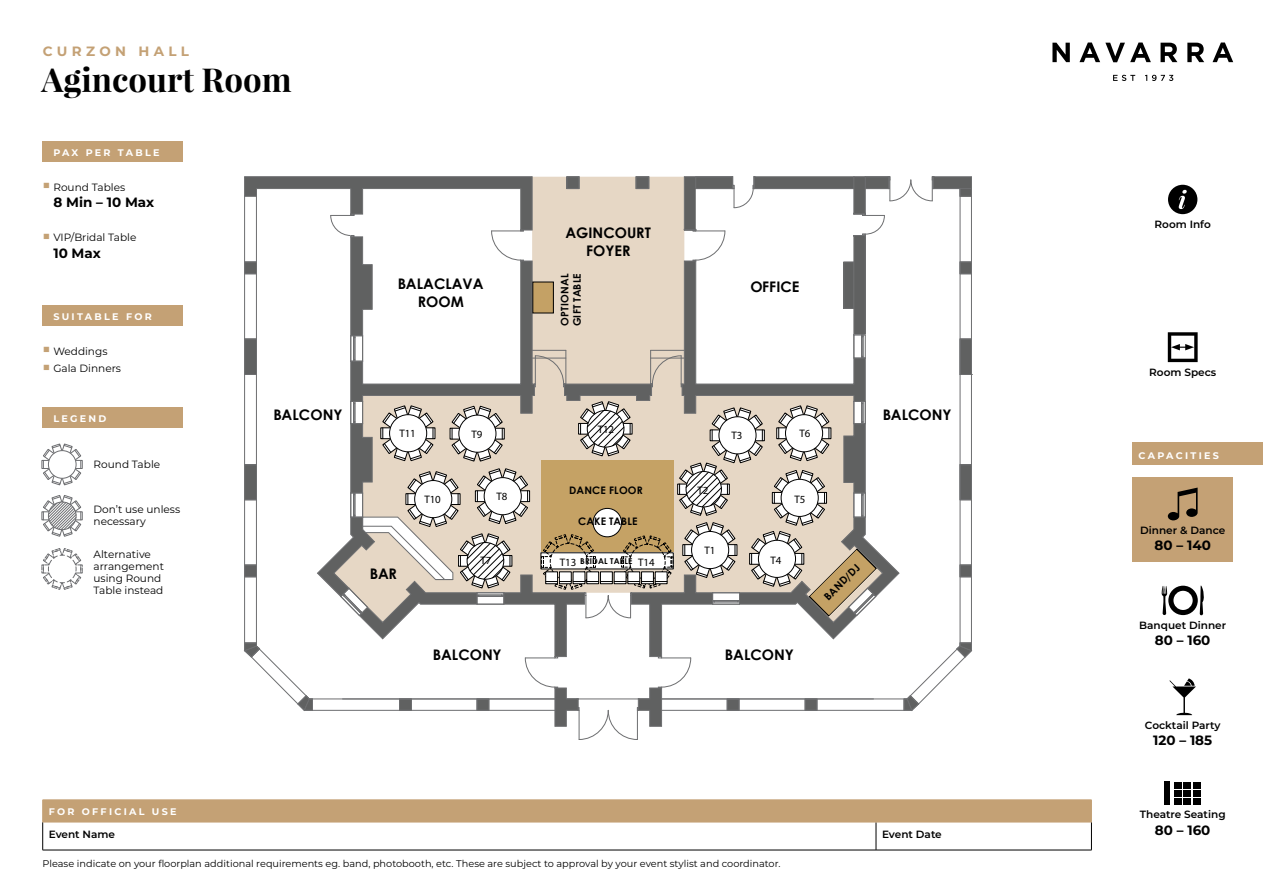
<style>
.page{position:relative;width:1263px;height:893px;background:#fff}
.page>*{position:absolute;margin:0;border:0;box-sizing:border-box;transform-origin:0 0}
.t1{font:700 33px "Playfair Display";color:#000}
.t2{font:700 14.55px/17.5px "Century Gothic";color:#000;text-align:center}
.t3{font:700 13.5px "Montserrat";color:#000}
.t4{font:700 13.5px "Montserrat";letter-spacing:.32em;color:#c4a175}
.t5{font:10.95px "Myriad Pro";color:#000}
.t6{font:10.5px/12px "Montserrat";color:#000}
.t7{font:600 10.5px "Montserrat";color:#000}
.t8{font:700 10.35px/12.5px "Century Gothic";letter-spacing:.015em;color:#000}
.t9{font:9.75px "Montserrat";color:#000}
.t10{font:700 9.6px "Montserrat";letter-spacing:.24em;color:#fff}
.t11{font:700 8.1px "Century Gothic";letter-spacing:.015em;color:#000}
.s1{font-size:13.5px;color:#c4a175}
</style>
<div class="page">
<div style="left:1132px;top:477px;width:101px;height:84px;background:#c4a175"></div>
<svg style="left:1113px;top:75px;width:22px;height:6px"></svg>
<svg style="left:1145px;top:75px;width:28px;height:6px"></svg>
<svg style="left:1052px;top:43px;width:18px;height:19px"></svg>
<svg style="left:1079px;top:43px;width:72px;height:19px"></svg>
<svg style="left:1160px;top:43px;width:17px;height:19px"></svg>
<svg style="left:1187px;top:43px;width:17px;height:19px"></svg>
<svg style="left:1212px;top:43px;width:21px;height:19px"></svg>
<div style="left:1164px;top:782px;width:6px;height:23px;background:#000"></div>
<svg style="left:1174px;top:782px;width:27px;height:23px"></svg>
<svg style="left:1169px;top:678px;width:27px;height:37px"></svg>
<svg style="left:1168px;top:488px;width:29px;height:32px"></svg>
<svg style="left:1161px;top:585px;width:43px;height:30px"></svg>
<svg style="left:1168px;top:332px;width:29px;height:30px"></svg>
<svg style="left:1168px;top:185px;width:29px;height:29px"></svg>
<div style="left:1132px;top:443px;width:131px;height:22px;background:#c4a175"></div>
<hr style="left:43px;top:850px;width:833px;height:1px;background:#000">
<hr style="left:876px;top:850px;width:216px;height:1px;background:#000">
<svg style="left:42px;top:800px;width:1050px;height:50px"></svg>
<hr style="left:43px;top:822px;width:833px;height:1px;background:#c4a175">
<hr style="left:876px;top:822px;width:216px;height:1px;background:#c4a175">
<div style="left:43px;top:305px;width:140px;height:21px;background:#c4a175"></div>
<div style="left:43px;top:141px;width:140px;height:21px;background:#c4a175"></div>
<svg style="left:244px;top:176px;width:728px;height:564px"></svg>
<div style="left:593px;top:508px;width:28px;height:29px;background:#fff;border-radius:50%"></div>
<div style="left:593px;top:508px;width:29px;height:29px;border:1px solid #000;border-radius:50%"></div>
<div style="left:43px;top:407px;width:140px;height:21px;background:#c4a175"></div>
<svg style="left:42px;top:444px;width:41px;height:41px"></svg>
<div style="left:48px;top:451px;width:28px;height:27px;background:#fff;border-radius:50%"></div>
<div style="left:48px;top:450px;width:28px;height:28px;border:1px solid #6d6e71;border-radius:50%"></div>
<svg style="left:42px;top:495px;width:41px;height:42px"></svg>
<svg style="left:42px;top:548px;width:41px;height:42px"></svg>
<h3 class="t4" style="left:43px;top:41px;width:148px">CURZON HALL</h3>
<h1 class="t1" style="left:42px;top:59px;width:252px">Agincourt Room</h1>
<p class="t10" style="left:53px;top:146px;width:108px">PAX PER TABLE</p>
<p class="t6" style="left:43px;top:181px;width:84px"><span class="s1">■</span> Round Tables</p>
<h3 class="t3" style="left:53px;top:193px;width:102px">8 Min – 10 Max</h3>
<p class="t6" style="left:43px;top:231px;width:95px"><span class="s1">■</span> VIP/Bridal Table</p>
<h3 class="t3" style="left:53px;top:243px;width:49px">10 Max</h3>
<p class="t10" style="left:53px;top:310px;width:100px">SUITABLE FOR</p>
<p class="t6" style="left:43px;top:345px;width:66px"><span class="s1">■</span> Weddings</p>
<p class="t6" style="left:43px;top:362px;width:80px"><span class="s1">■</span> Gala Dinners</p>
<h2 class="t2" style="left:398px;top:275px;width:87px">BALACLAVA<br>ROOM</h2>
<h2 class="t2" style="left:566px;top:224px;width:87px">AGINCOURT<br>FOYER</h2>
<p class="t8" style="left:558px;top:326px;width:55px;rotate:-90deg">OPTIONAL<br>GIFT TABLE</p>
<h2 class="t2" style="left:750px;top:277px;width:51px">OFFICE</h2>
<p class="t10" style="left:53px;top:411px;width:55px">LEGEND</p>
<p class="t6" style="left:94px;top:458px;width:68px">Round Table</p>
<p class="t6" style="left:94px;top:503px;width:88px">Don’t use unless necessary</p>
<p class="t6" style="left:94px;top:548px;width:72px">Alternative arrangement using Round<br>Table instead</p>
<h2 class="t2" style="left:273px;top:406px;width:71px">BALCONY</h2>
<h2 class="t2" style="left:883px;top:406px;width:70px">BALCONY</h2>
<p class="t5" style="left:400px;top:426px;width:18px">T11</p>
<p class="t5" style="left:598px;top:423px;width:18px">T12</p>
<p class="t5" style="left:471px;top:427px;width:13px">T9</p>
<p class="t5" style="left:731px;top:429px;width:13px">T3</p>
<p class="t5" style="left:799px;top:426px;width:13px">T6</p>
<p class="t5" style="left:425px;top:493px;width:18px">T10</p>
<p class="t5" style="left:496px;top:489px;width:13px">T8</p>
<p class="t8" style="left:569px;top:484px;width:75px">DANCE FLOOR</p>
<p class="t5" style="left:697px;top:483px;width:13px">T2</p>
<p class="t5" style="left:794px;top:492px;width:13px">T5</p>
<p class="t8" style="left:578px;top:515px;width:61px">CAKE TABLE</p>
<p class="t5" style="left:704px;top:544px;width:13px">T1</p>
<h2 class="t2" style="left:370px;top:564px;width:29px">BAR</h2>
<p class="t5" style="left:480px;top:554px;width:13px">T7</p>
<p class="t11" style="left:580px;top:555px;width:54px">BRIDAL TABLE</p>
<p class="t5" style="left:560px;top:555px;width:18px">T13</p>
<p class="t5" style="left:638px;top:555px;width:18px">T14</p>
<p class="t5" style="left:770px;top:553px;width:13px">T4</p>
<p class="t8" style="left:821px;top:594px;width:47px;rotate:-45deg">BAND/DJ</p>
<h2 class="t2" style="left:433px;top:645px;width:70px">BALCONY</h2>
<h2 class="t2" style="left:725px;top:645px;width:70px">BALCONY</h2>
<p class="t10" style="left:49px;top:805px;width:129px">FOR OFFICIAL USE</p>
<p class="t7" style="left:49px;top:827px;width:68px">Event Name</p>
<p class="t7" style="left:882px;top:827px;width:61px">Event Date</p>
<p class="t9" style="left:43px;top:856px;width:739px">Please indicate on your floorplan additional requirements eg. band, photobooth, etc. These are subject to approval by your event stylist and coordinator.</p>
<p class="t7" style="left:1154px;top:216px;width:58px">Room Info</p>
<p class="t7" style="left:1149px;top:364px;width:69px">Room Specs</p>
<p class="t10" style="left:1138px;top:448px;width:82px">CAPACITIES</p>
<p class="t7" style="left:1140px;top:523px;width:87px">Dinner &amp; Dance</p>
<h3 class="t3" style="left:1154px;top:536px;width:58px">80 – 140</h3>
<p class="t7" style="left:1139px;top:618px;width:88px">Banquet Dinner</p>
<h3 class="t3" style="left:1155px;top:631px;width:57px">80 – 160</h3>
<p class="t7" style="left:1145px;top:717px;width:77px">Cocktail Party</p>
<h3 class="t3" style="left:1153px;top:731px;width:61px">120 – 185</h3>
<p class="t7" style="left:1140px;top:807px;width:87px">Theatre Seating</p>
<h3 class="t3" style="left:1155px;top:820px;width:57px">80 – 160</h3>
</div>
